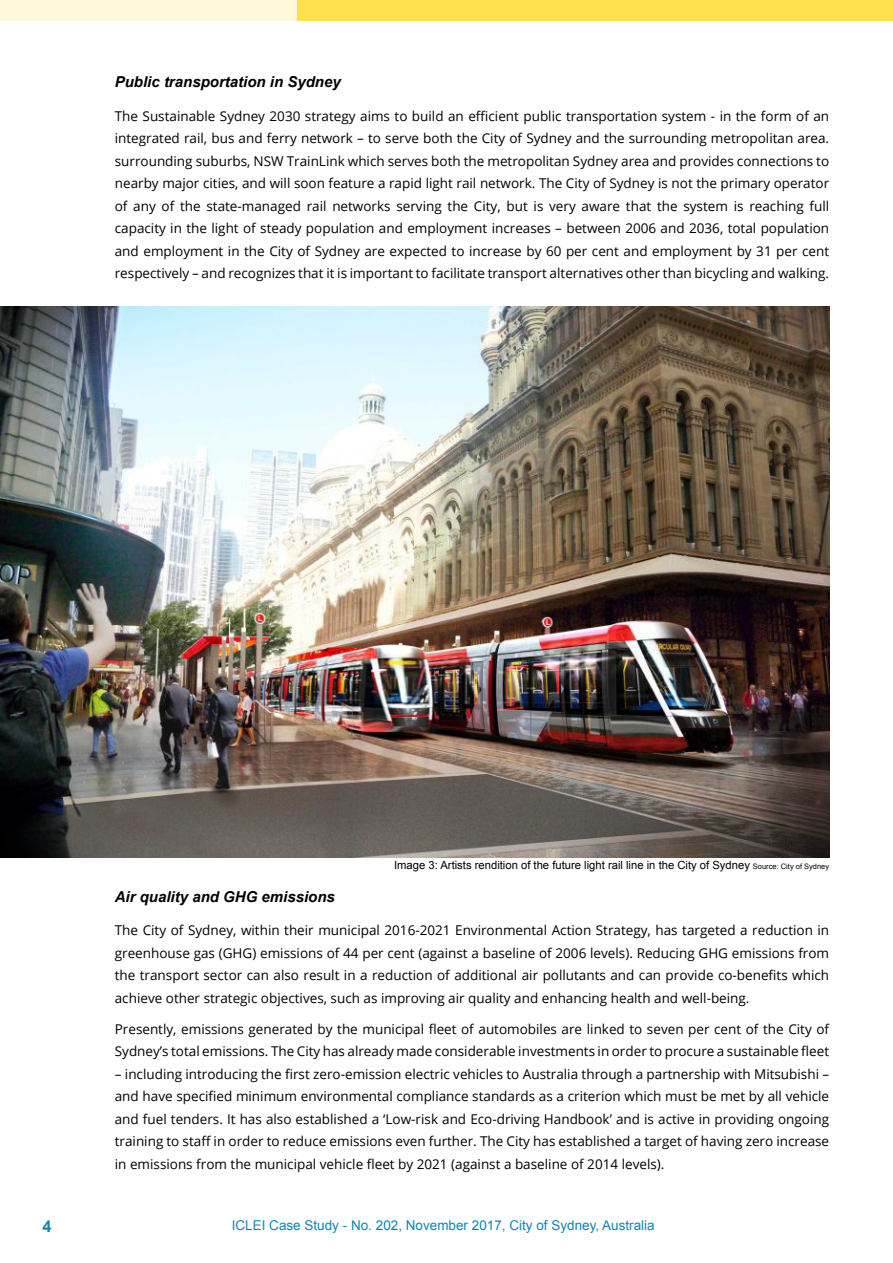
<style>
.page{position:relative;width:893px;height:1263px;background:#fff}
.page>*{position:absolute;margin:0;border:0;box-sizing:border-box;transform-origin:0 0}
.t1{font:700 16.5px "Arial";color:#1384b0}
.t2{font:italic 700 15px "Arial";color:#000}
.t3{font:13.5px/22.5px "Open Sans";color:#000;text-align:justify}
.t4{font:13.5px "Arial";color:#1384b0}
.t5{font:11.25px "Arial";color:#000}
.s1{font-size:7.5px}
</style>
<div class="page">
<div style="left:0;top:0;width:893px;height:21px;background:#fff7da"></div>
<div style="left:298px;top:0;width:595px;height:21px;background:#ffe14f"></div>
<img style="left:0;top:306px;width:829px;height:552px">
<p class="t2" style="left:115px;top:72px;width:227px">Public transportation in Sydney</p>
<p class="t3" style="left:115px;top:104px;width:716px">The Sustainable Sydney 2030 strategy aims to build an efficient public transportation system - in the form of an integrated rail, bus and ferry network – to serve both the City of Sydney and the surrounding metropolitan area. surrounding suburbs, NSW TrainLink which serves both the metropolitan Sydney area and provides connections to nearby major cities, and will soon feature a rapid light rail network. The City of Sydney is not the primary operator of any of the state-managed rail networks serving the City, but is very aware that the system is reaching full capacity in the light of steady population and employment increases – between 2006 and 2036, total population and employment in the City of Sydney are expected to increase by 60 per cent and employment by 31 per cent respectively – and recognizes that it is important to facilitate transport alternatives other than bicycling and walking.</p>
<p class="t5" style="left:394px;top:858px;width:437px">Image 3: Artists rendition of the future light rail line in the City of Sydney <span class="s1">Source: City of Sydney</span></p>
<p class="t2" style="left:115px;top:887px;width:222px">Air quality and GHG emissions</p>
<p class="t3" style="left:115px;top:919px;width:716px">The City of Sydney, within their municipal 2016-2021 Environmental Action Strategy, has targeted a reduction in greenhouse gas (GHG) emissions of 44 per cent (against a baseline of 2006 levels). Reducing GHG emissions from the transport sector can also result in a reduction of additional air pollutants and can provide co-benefits which achieve other strategic objectives, such as improving air quality and enhancing health and well-being.</p>
<p class="t3" style="left:115px;top:1017px;width:716px">Presently, emissions generated by the municipal fleet of automobiles are linked to seven per cent of the City of<br>Sydney’s total emissions. The City has already made considerable investments in order to procure a sustainable fleet</p>
<p class="t3" style="left:115px;top:1062px;width:716px">– including introducing the first zero-emission electric vehicles to Australia through a partnership with Mitsubishi – and have specified minimum environmental compliance standards as a criterion which must be met by all vehicle and fuel tenders. It has also established a ‘Low-risk and Eco-driving Handbook’ and is active in providing ongoing training to staff in order to reduce emissions even further. The City has established a target of having zero increase in emissions from the municipal vehicle fleet by 2021 (against a baseline of 2014 levels).</p>
<p class="t1" style="left:43px;top:1216px;width:11px">4</p>
<p class="t4" style="left:232px;top:1217px;width:424px">ICLEI Case Study - No. 202, November 2017, City of Sydney, Australia</p>
</div>
